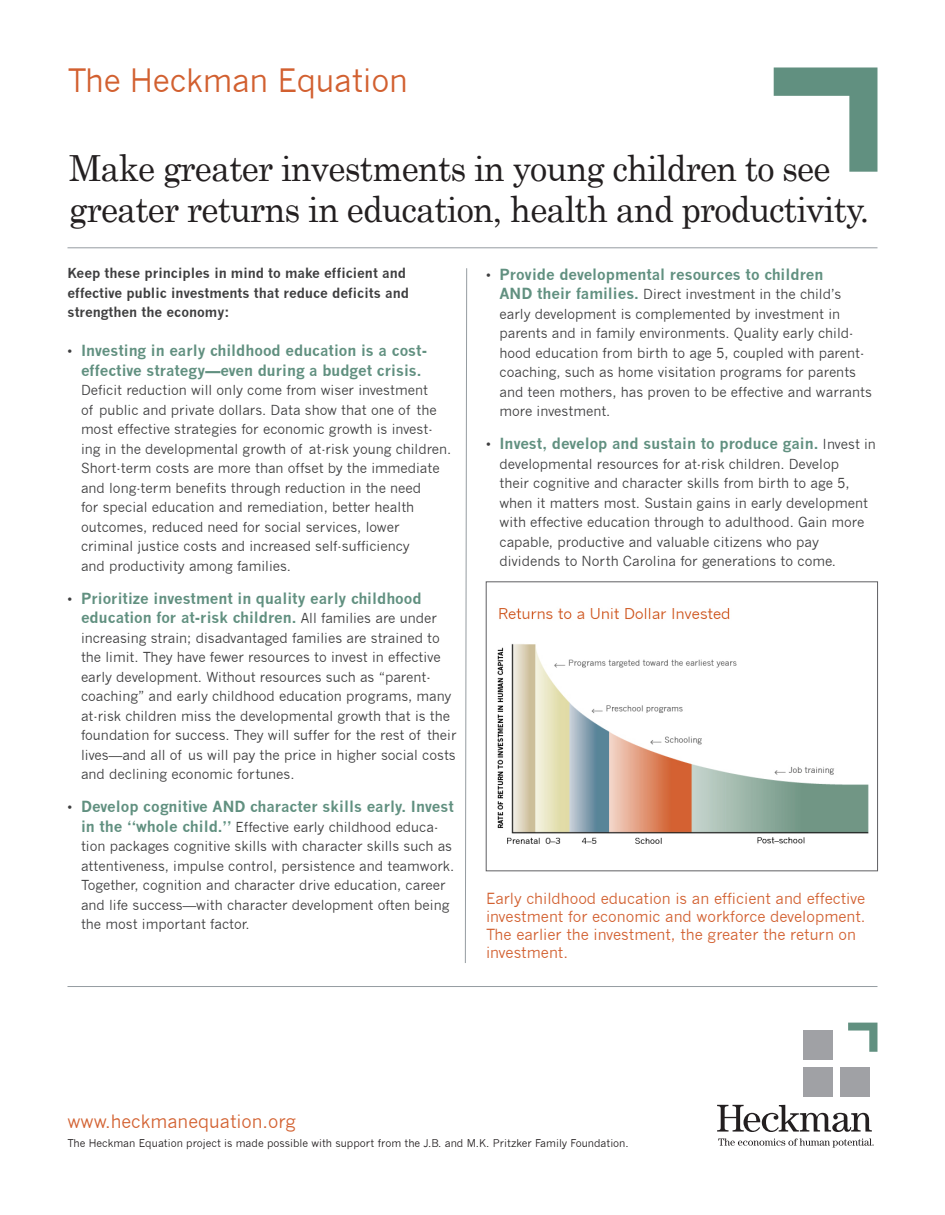
<style>
.page{position:relative;width:945px;height:1215px;background:#fff}
.page>*{position:absolute;margin:0;border:0;box-sizing:border-box;transform-origin:0 0}
.t1{font:36px/40.5px "Century";letter-spacing:-.025em;color:#231f20;scale:.95 1}
.t2{font:31.5px "News Gothic";letter-spacing:-.01em;color:#d26030}
.t3{font:18px "News Gothic";color:#d36232}
.bullet_point{font:700 15px/19.5px "News Gothic";color:#619080;text-align:center}
.t4{font:15px/18px "News Gothic";color:#d26030}
.bullet_point-2{font:13.5px/19.5px "News Gothic";color:#3e3e3f}
.t5{font:700 13.5px/19.5px "News Gothic";color:#3e3e3f}
.t6{font:10.5px "News Gothic";color:#231f20}
.s1{font-weight:400;font-size:13.5px;color:#3e3e3f}
.s2{font-weight:700;font-size:15px;color:#619080}
</style>
<div class="page">
<hr style="left:68px;top:248px;width:810px;height:1px;background:#959ca1">
<svg style="left:465px;top:268px;width:2px;height:695px"></svg>
<img style="left:497px;top:608px;width:372px;height:236px">
<div style="left:486px;top:582px;width:392px;height:289px;border:1px solid #5f5f62"></div>
<hr style="left:68px;top:986px;width:810px;height:1px;background:#959ca1">
<svg style="left:718px;top:1138px;width:156px;height:9px"></svg>
<svg style="left:717px;top:1105px;width:155px;height:27px"></svg>
<div style="left:803px;top:1031px;width:29px;height:29px;background:#a0a1a5"></div>
<div style="left:803px;top:1068px;width:29px;height:29px;background:#a0a1a5"></div>
<div style="left:840px;top:1068px;width:29px;height:29px;background:#a0a1a5"></div>
<svg style="left:848px;top:1023px;width:29px;height:29px"></svg>
<svg style="left:774px;top:67px;width:104px;height:105px"></svg>
<p class="t2" style="left:68px;top:63px;width:342px">The Heckman Equation</p>
<p class="t1" style="left:69px;top:145px;width:844px">Make greater investments in young children to see greater returns in education, health and productivity.</p>
<p class="t5" style="left:68px;top:264px;width:343px">Keep these principles in mind to make efficient and effective public investments that reduce deficits and strengthen the economy:</p>
<p class="bullet_point" style="left:68px;top:341px;width:361px"><span class="s1">•</span> Investing in early childhood education is a cost&shy;effective strategy—even during a budget crisis.</p>
<p class="bullet_point-2" style="left:81px;top:381px;width:372px">Deficit reduction will only come from wiser investment<br>of public and private dollars. Data show that one of the most effective strategies for economic growth is invest&shy;ing in the developmental growth of at-risk young children.<br>Short-term costs are more than offset by the immediate and long-term benefits through reduction in the need<br>for special education and remediation, better health outcomes, reduced need for social services, lower criminal justice costs and increased self-sufficiency<br>and productivity among families.</p>
<p class="bullet_point" style="left:81px;top:589px;width:357px;text-align:left;text-indent:-14px"><span class="s1">•</span> Prioritize investment in quality early childhood education for at-risk children. <span class="s1">All families are under</span></p>
<p class="bullet_point-2" style="left:81px;top:628px;width:377px">increasing strain; disadvantaged families are strained to the limit. They have fewer resources to invest in effective early development. Without resources such as “parent&shy;coaching” and early childhood education programs, many at-risk children miss the developmental growth that is the foundation for success. They will suffer for the rest of their lives—and all of us will pay the price in higher social costs and declining economic fortunes.</p>
<p class="bullet_point" style="left:68px;top:797px;width:388px"><span class="s1">•</span> Develop cognitive AND character skills early. Invest</p>
<p class="bullet_point-2" style="left:81px;top:817px;width:375px"><span class="s2">in the “whole child.”</span> Effective early childhood educa&shy;tion packages cognitive skills with character skills such as attentiveness, impulse control, persistence and teamwork.<br>Together, cognition and character drive education, career and life success—with character development often being the most important factor.</p>
<p class="bullet_point" style="left:486px;top:264px;width:339px"><span class="s1">•</span> Provide developmental resources to children</p>
<p class="bullet_point-2" style="left:500px;top:285px;width:374px"><span class="s2">AND their families.</span> Direct investment in the child’s early development is complemented by investment in parents and in family environments. Quality early child&shy;hood education from birth to age 5, coupled with parent&shy;coaching, such as home visitation programs for parents and teen mothers, has proven to be effective and warrants more investment.</p>
<p class="bullet_point" style="left:486px;top:434px;width:391px"><span class="s1">•</span> Invest, develop and sustain to produce gain. <span class="s1">Invest in</span></p>
<p class="bullet_point-2" style="left:500px;top:454px;width:370px">developmental resources for at-risk children. Develop their cognitive and character skills from birth to age 5, when it matters most. Sustain gains in early development with effective education through to adulthood. Gain more capable, productive and valuable citizens who pay dividends to North Carolina for generations to come.</p>
<p class="t4" style="left:486px;top:889px;width:381px">Early childhood education is an efficient and effective investment for economic and workforce development.<br>The earlier the investment, the greater the return on investment.</p>
<p class="t3" style="left:68px;top:1111px;width:230px">www.heckmanequation.org</p>
<p class="t6" style="left:68px;top:1137px;width:563px">The Heckman Equation project is made possible with support from the J.B. and M.K. Pritzker Family Foundation.</p>
</div>
